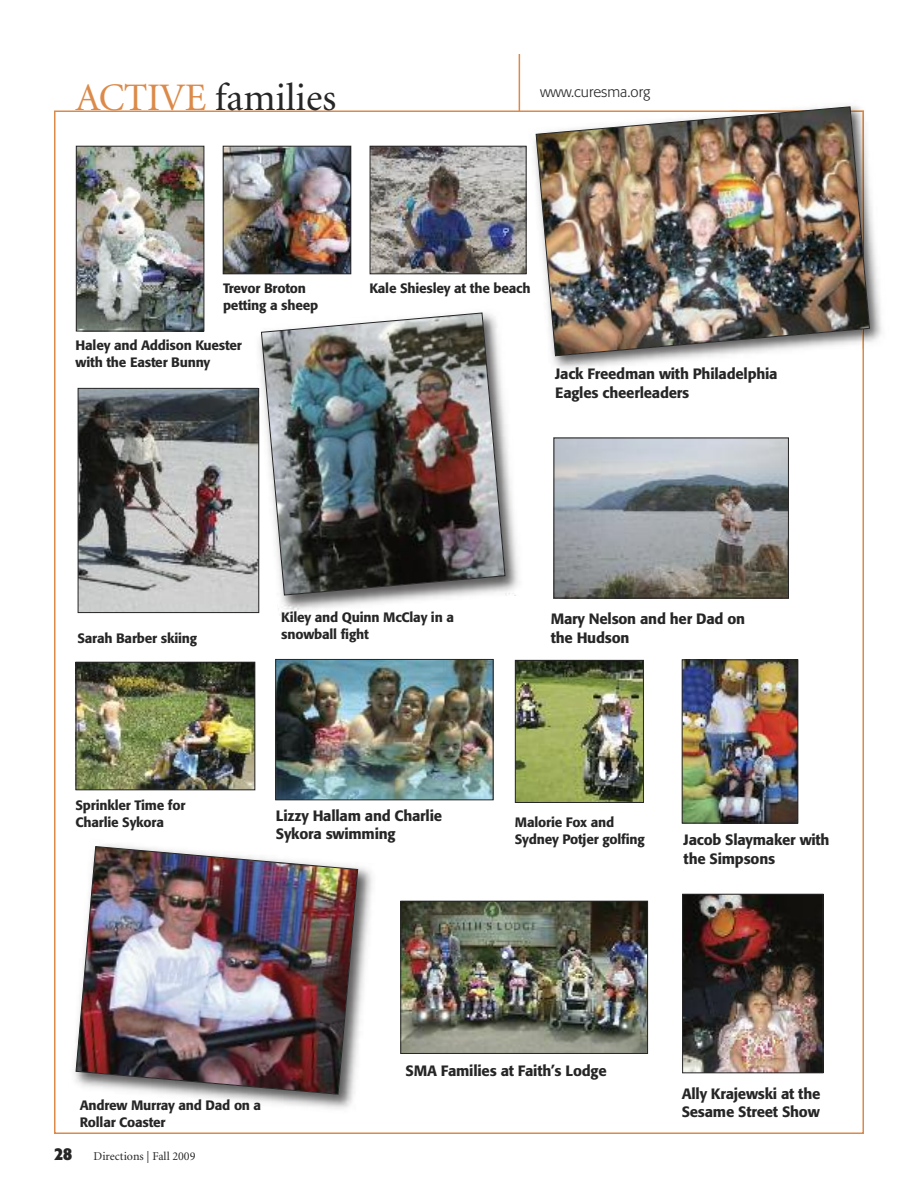
<style>
.page{position:relative;width:918px;height:1188px;background:#fff}
.page>*{position:absolute;margin:0;border:0;box-sizing:border-box;transform-origin:0 0}
.t1{font:39px "Minion";color:#272627}
.t2{font:300 15px "Formata";color:#272627}
.t3{font:500 14.85px/18.8px "Formata";letter-spacing:-.015em;color:#272627}
.t4{font:500 13.5px/17px "Formata";letter-spacing:-.015em;color:#272627}
.t5{font:12px "Minion";color:#272627}
.s1{color:#dc8a49}
.s2{font-family:"Formata";font-weight:700;font-stretch:condensed;font-size:18px}
</style>
<div class="page">
<hr style="left:519px;top:54px;width:1px;height:57px;background:#dc8a49">
<img style="left:78px;top:148px;width:124px;height:181px">
<div style="left:76px;top:146px;width:128px;height:185px;border:1px solid #272627"></div>
<img style="left:225px;top:148px;width:124px;height:124px">
<div style="left:223px;top:146px;width:128px;height:128px;border:1px solid #272627"></div>
<img style="left:372px;top:148px;width:153px;height:124px">
<div style="left:370px;top:146px;width:157px;height:128px;border:1px solid #272627"></div>
<img style="left:845px;top:105px;width:37px;height:237px">
<img style="left:534px;top:140px;width:165px;height:229px">
<img style="left:535px;top:106px;width:335px;height:251px">
<img style="left:74px;top:844px;width:298px;height:265px">
<img style="left:75px;top:846px;width:284px;height:249px">
<img style="left:684px;top:661px;width:112px;height:161px">
<div style="left:682px;top:659px;width:116px;height:165px;border:1px solid #272627"></div>
<img style="left:80px;top:390px;width:173px;height:221px">
<div style="left:78px;top:388px;width:181px;height:225px;border:1px solid #272627"></div>
<img style="left:253px;top:337px;width:266px;height:279px">
<img style="left:261px;top:312px;width:245px;height:284px">
<img style="left:402px;top:903px;width:244px;height:149px">
<div style="left:400px;top:901px;width:248px;height:153px;border:1px solid #272627"></div>
<img style="left:556px;top:440px;width:231px;height:156px">
<div style="left:554px;top:438px;width:235px;height:160px;border:1px solid #272627"></div>
<img style="left:517px;top:662px;width:125px;height:139px">
<div style="left:515px;top:660px;width:129px;height:143px;border:1px solid #272627"></div>
<img style="left:277px;top:661px;width:215px;height:137px">
<div style="left:275px;top:659px;width:219px;height:141px;border:1px solid #272627"></div>
<img style="left:684px;top:896px;width:137px;height:175px">
<div style="left:682px;top:894px;width:141px;height:179px;border:1px solid #272627"></div>
<img style="left:78px;top:664px;width:175px;height:124px">
<div style="left:76px;top:662px;width:179px;height:128px;border:1px solid #272627"></div>
<h1 class="t1" style="left:76px;top:83px;width:262px"><span class="s1">ACTIVE</span> families</h1>
<p class="t2" style="left:540px;top:86px;width:112px">www.curesma.org</p>
<p class="t4" style="left:223px;top:281px;width:97px">Trevor Broton petting a sheep</p>
<p class="t4" style="left:369px;top:281px;width:163px">Kale Shiesley at the beach</p>
<p class="t4" style="left:76px;top:338px;width:168px">Haley and Addison Kuester with the Easter Bunny</p>
<p class="t3" style="left:555px;top:366px;width:224px">Jack Freedman with Philadelphia<br>Eagles cheerleaders</p>
<p class="t4" style="left:281px;top:610px;width:174px">Kiley and Quinn McClay in a snowball fight</p>
<p class="t3" style="left:551px;top:611px;width:196px">Mary Nelson and her Dad on</p>
<p class="t4" style="left:77px;top:631px;width:121px">Sarah Barber skiing</p>
<p class="t3" style="left:551px;top:629px;width:80px">the Hudson</p>
<p class="t4" style="left:76px;top:798px;width:111px">Sprinkler Time for<br>Charlie Sykora</p>
<p class="t3" style="left:276px;top:807px;width:168px">Lizzy Hallam and Charlie<br>Sykora swimming</p>
<p class="t4" style="left:515px;top:815px;width:131px">Malorie Fox and<br>Sydney Potjer golfing</p>
<p class="t3" style="left:684px;top:832px;width:147px">Jacob Slaymaker with the Simpsons</p>
<p class="t4" style="left:80px;top:1098px;width:183px">Andrew Murray and Dad on a<br>Rollar Coaster</p>
<p class="t5" style="left:54px;top:1151px;width:143px"><span class="s2">28</span> Directions | Fall 2009</p>
<p class="t3" style="left:406px;top:1063px;width:203px">SMA Families at Faith’s Lodge</p>
<p class="t3" style="left:682px;top:1085px;width:140px">Ally Krajewski at the<br>Sesame Street Show</p>
</div>
